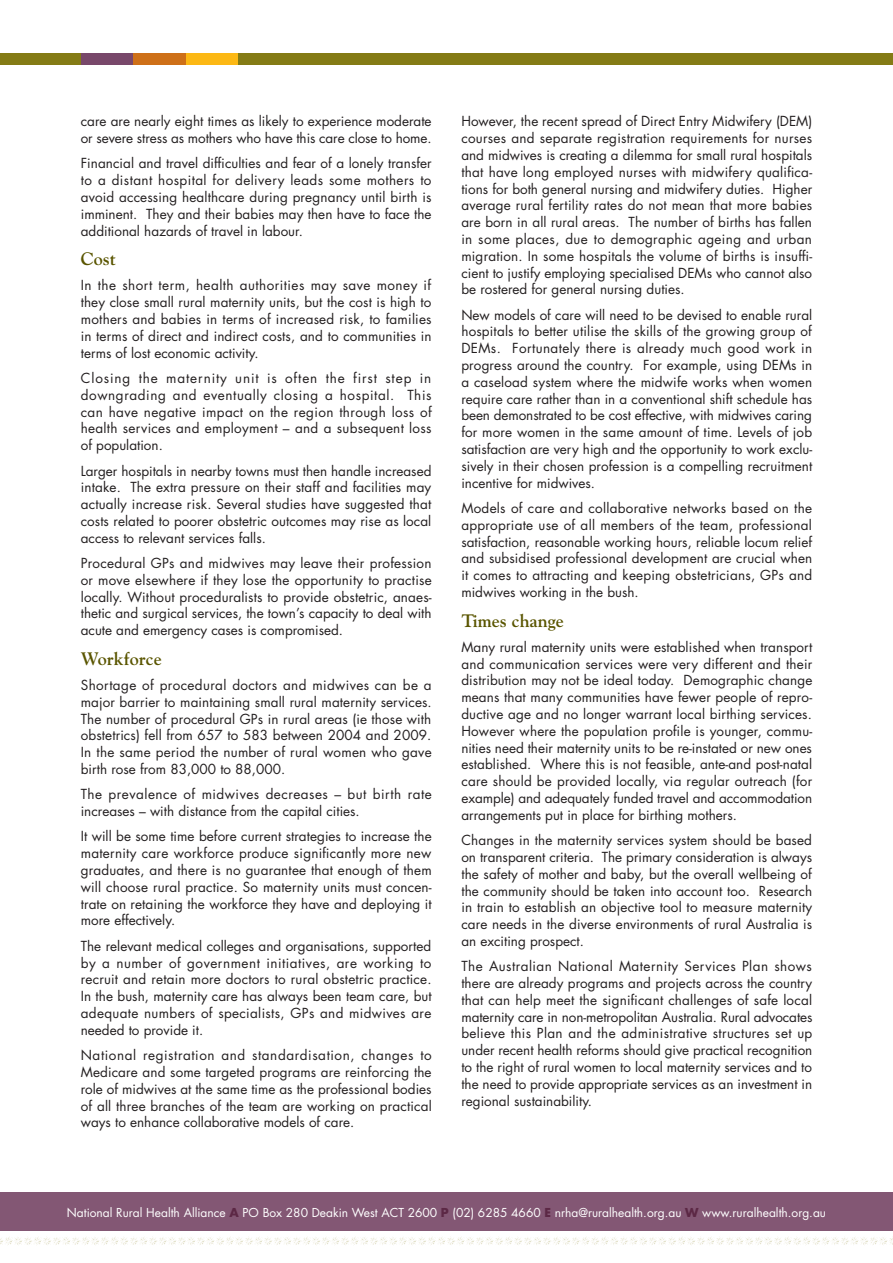
<style>
.page{position:relative;width:893px;height:1263px;background:#fff}
.page>*{position:absolute;margin:0;border:0;box-sizing:border-box;transform-origin:0 0}
.Body{font:700 18px "Goudy";color:#5a5500}
.Body-2{font:13.5px/16.8px "Futura";color:#231f20;text-align:justify}
.Body-3{font:13.5px/16.8px "Futura";letter-spacing:.035em;color:#231f20}
.t1{font:12px "Futura";color:#fff}
.s1{font-weight:700;color:#5c2845}
</style>
<div class="page">
<div style="left:0;top:1193px;width:893px;height:38px;background:#835774"></div>
<div style="left:0;top:53px;width:81px;height:12px;background:#847b15"></div>
<div style="left:81px;top:53px;width:53px;height:12px;background:#78486a"></div>
<div style="left:134px;top:53px;width:52px;height:12px;background:#ce7018"></div>
<div style="left:186px;top:53px;width:52px;height:12px;background:#fcb814"></div>
<div style="left:238px;top:53px;width:655px;height:12px;background:#847b15"></div>
<svg style="left:0;top:1237px;width:893px;height:8px"></svg>
<p class="Body-2" style="left:81px;top:113px;width:352px">care are nearly eight times as likely to experience moderate or severe stress as mothers who have this care close to home.</p>
<p class="Body-2" style="left:81px;top:155px;width:353px">Financial and travel difficulties and fear of a lonely transfer to a distant hospital for delivery leads some mothers to avoid accessing healthcare during pregnancy until birth is imminent. They and their babies may then have to face the additional hazards of travel in labour.</p>
<p class="Body" style="left:81px;top:248px;width:36px">Cost</p>
<p class="Body-2" style="left:81px;top:277px;width:352px">In the short term, health authorities may save money if they close small rural maternity units, but the cost is high to mothers and babies in terms of increased risk, to families in terms of direct and indirect costs, and to communities in terms of lost economic activity.</p>
<p class="Body-2" style="left:81px;top:370px;width:353px">Closing the maternity unit is often the first step in downgrading and eventually closing a hospital. This can have negative impact on the region through loss of health services and employment – and a subsequent loss of population.</p>
<p class="Body-2" style="left:81px;top:462px;width:352px">Larger hospitals in nearby towns must then handle increased intake. The extra pressure on their staff and facilities may actually increase risk. Several studies have suggested that costs related to poorer obstetric outcomes may rise as local access to relevant services falls.</p>
<p class="Body-2" style="left:81px;top:555px;width:352px">Procedural GPs and midwives may leave their profession or move elsewhere if they lose the opportunity to practise locally. Without proceduralists to provide obstetric, anaes&shy;thetic and surgical services, the town’s capacity to deal with acute and emergency cases is compromised.</p>
<p class="Body" style="left:81px;top:648px;width:82px">Workforce</p>
<p class="Body-2" style="left:81px;top:677px;width:352px">Shortage of procedural doctors and midwives can be a major barrier to maintaining small rural maternity services.<br>The number of procedural GPs in rural areas (ie those with obstetrics) fell from 657 to 583 between 2004 and 2009.<br>In the same period the number of rural women who gave birth rose from 83,000 to 88,000.</p>
<p class="Body-3" style="left:81px;top:786px;width:352px">The prevalence of midwives decreases – but birth rate increases – with distance from the capital cities.</p>
<p class="Body-2" style="left:81px;top:828px;width:352px">It will be some time before current strategies to increase the maternity care workforce produce significantly more new graduates, and there is no guarantee that enough of them will choose rural practice. So maternity units must concen&shy;trate on retaining the workforce they have and deploying it more effectively.</p>
<p class="Body-2" style="left:81px;top:937px;width:352px">The relevant medical colleges and organisations, supported by a number of government initiatives, are working to recruit and retain more doctors to rural obstetric practice.<br>In the bush, maternity care has always been team care, but adequate numbers of specialists, GPs and midwives are needed to provide it.</p>
<p class="Body-2" style="left:81px;top:1047px;width:352px">National registration and standardisation, changes to Medicare and some targeted programs are reinforcing the role of midwives at the same time as the professional bodies of all three branches of the team are working on practical ways to enhance collaborative models of care.</p>
<p class="Body-2" style="left:461px;top:113px;width:352px">However, the recent spread of Direct Entry Midwifery (DEM) courses and separate registration requirements for nurses and midwives is creating a dilemma for small rural hospitals that have long employed nurses with midwifery qualifica&shy;tions for both general nursing and midwifery duties. Higher average rural fertility rates do not mean that more babies are born in all rural areas. The number of births has fallen in some places, due to demographic ageing and urban migration. In some hospitals the volume of births is insuffi&shy;cient to justify employing specialised DEMs who cannot also be rostered for general nursing duties.</p>
<p class="Body-2" style="left:461px;top:306px;width:352px">New models of care will need to be devised to enable rural hospitals to better utilise the skills of the growing group of DEMs. Fortunately there is already much good work in progress around the country. For example, using DEMs in a caseload system where the midwife works when women require care rather than in a conventional shift schedule has been demonstrated to be cost effective, with midwives caring for more women in the same amount of time. Levels of job satisfaction are very high and the opportunity to work exclu&shy;sively in their chosen profession is a compelling recruitment incentive for midwives.</p>
<p class="Body-2" style="left:461px;top:500px;width:352px">Models of care and collaborative networks based on the appropriate use of all members of the team, professional satisfaction, reasonable working hours, reliable locum relief and subsidised professional development are crucial when it comes to attracting and keeping obstetricians, GPs and midwives working in the bush.</p>
<p class="Body" style="left:461px;top:609px;width:104px">Times change</p>
<p class="Body-2" style="left:461px;top:639px;width:353px">Many rural maternity units were established when transport and communication services were very different and their distribution may not be ideal today. Demographic change means that many communities have fewer people of repro&shy;ductive age and no longer warrant local birthing services.<br>However where the population profile is younger, commu&shy;nities need their maternity units to be re-instated or new ones established. Where this is not feasible, ante-and post-natal care should be provided locally, via regular outreach (for example) and adequately funded travel and accommodation arrangements put in place for birthing mothers.</p>
<p class="Body-2" style="left:461px;top:832px;width:352px">Changes in the maternity services system should be based on transparent criteria. The primary consideration is always the safety of mother and baby, but the overall wellbeing of the community should be taken into account too. Research in train to establish an objective tool to measure maternity care needs in the diverse environments of rural Australia is an exciting prospect.</p>
<p class="Body-2" style="left:461px;top:958px;width:353px">The Australian National Maternity Services Plan shows there are already programs and projects across the country that can help meet the significant challenges of safe local maternity care in non-metropolitan Australia. Rural advocates believe this Plan and the administrative structures set up under recent health reforms should give practical recognition to the right of rural women to local maternity services and to the need to provide appropriate services as an investment in regional sustainability.</p>
<p class="t1" style="left:67px;top:1205px;width:761px">National Rural Health Alliance <span class="s1">A</span> PO Box 280 Deakin West ACT 2600 <span class="s1">P</span> (02) 6285 4660 <span class="s1">E</span> nrha@ruralhealth.org.au <span class="s1">W</span> www.ruralhealth.org.au</p>
</div>
